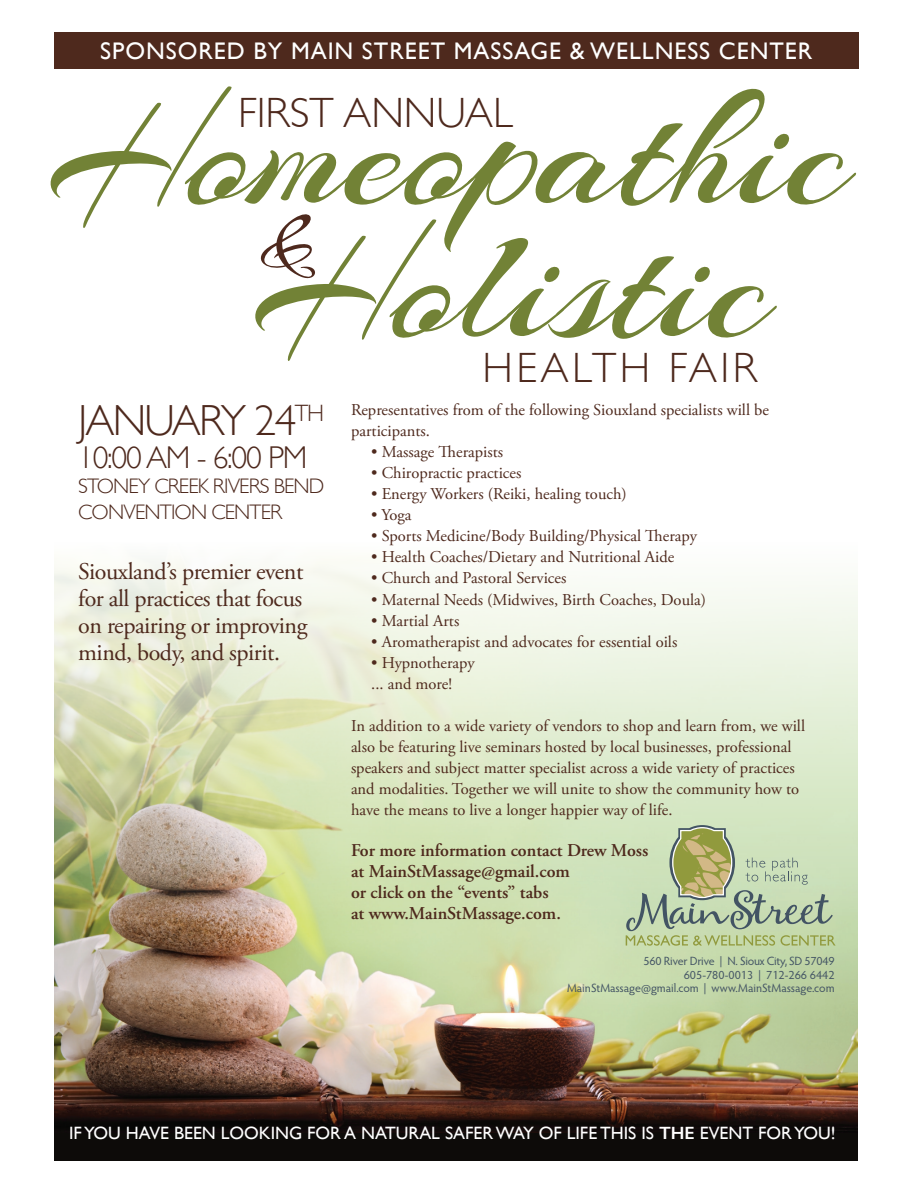
<style>
.page{position:relative;width:918px;height:1188px;background:#fff}
.page>*{position:absolute;margin:0;border:0;box-sizing:border-box;transform-origin:0 0}
.t1{font:175.65px/133.1px "Arizonia";color:#728236}
.t2{font:85.8px "Arizonia";color:#4e291d}
.t3{font:300 43.5px "Gill Sans";letter-spacing:-.04em;color:#4e291d}
.t4{font:300 42.3px "Gill Sans";color:#4e291d}
.t5{font:300 42.3px "Gill Sans";letter-spacing:.08em;color:#4e291d}
.t6{font:300 31.5px "Gill Sans";letter-spacing:-.04em;color:#4e291d}
.t7{font:24px/27px "Adobe Garamond Pro";letter-spacing:-.02em;color:#4e291d}
.t8{font:24px "Gill Sans";letter-spacing:.04em;color:#fff}
.t9{font:300 21px/25.5px "Gill Sans";letter-spacing:-.04em;color:#4e291d}
.t10{font:600 18px/21px "Adobe Garamond Pro";color:#4e291d}
.t11{font:17.85px "Gill Sans";color:#fff}
.t12{font:16.5px/21px "Adobe Garamond Pro";color:#4e291d}
.t13{font:12px/13.5px "Hypatia Sans Pro";color:#435464;text-align:right}
.s1{font-weight:600}
</style>
<div class="page">
<div style="left:54px;top:32px;width:805px;height:37px;background:#4e291d"></div>
<div style="left:54px;top:1131px;width:804px;height:30px;background:#0d0b09"></div>
<img style="left:54px;top:559px;width:804px;height:574px">
<svg style="left:626px;top:825px;width:210px;height:121px;background:#b9c9a1"></svg>
<h3 class="t8" style="left:100px;top:37px;width:714px">SPONSORED BY MAIN STREET MASSAGE &amp; WELLNESS CENTER</h3>
<h3 class="t4" style="left:238px;top:80px;width:276px">FIRST ANNUAL</h3>
<h1 class="t1" style="left:251px;top:87px;width:599px;text-indent:-205px">Homeopathic<br>Holistic</h1>
<h2 class="t2" style="left:261px;top:190px;width:56px">&amp;</h2>
<h3 class="t5" style="left:483px;top:335px;width:276px">HEALTH FAIR</h3>
<h3 class="t3" style="left:78px;top:386px;width:247px">JANUARY 24<sup>TH</sup></h3>
<h3 class="t6" style="left:78px;top:433px;width:231px">10:00 AM - 6:00 PM</h3>
<p class="t9" style="left:78px;top:473px;width:248px">STONEY CREEK RIVERS BEND<br>CONVENTION CENTER</p>
<h3 class="t7" style="left:78px;top:559px;width:231px">Siouxland’s premier event for all practices that focus on repairing or improving mind, body, and spirit.</h3>
<p class="t12" style="left:351px;top:400px;width:419px">Representatives from of the following Siouxland specialists will be participants.</p>
<p class="t12" style="left:371px;top:442px;width:133px">• Massage Therapists</p>
<p class="t12" style="left:371px;top:463px;width:152px">• Chiropractic practices</p>
<p class="t12" style="left:371px;top:484px;width:257px">• Energy Workers (Reiki, healing touch)</p>
<p class="t12" style="left:371px;top:505px;width:42px">• Yoga</p>
<p class="t12" style="left:371px;top:526px;width:327px">• Sports Medicine/Body Building/Physical Therapy</p>
<p class="t12" style="left:371px;top:547px;width:305px">• Health Coaches/Dietary and Nutritional Aide</p>
<p class="t12" style="left:371px;top:568px;width:197px">• Church and Pastoral Services</p>
<p class="t12" style="left:371px;top:589px;width:336px">• Maternal Needs (Midwives, Birth Coaches, Doula)</p>
<p class="t12" style="left:371px;top:610px;width:90px">• Martial Arts</p>
<p class="t12" style="left:371px;top:631px;width:308px">• Aromatherapist and advocates for essential oils</p>
<p class="t12" style="left:371px;top:652px;width:105px">• Hypnotherapy ... and more!</p>
<p class="t12" style="left:351px;top:715px;width:456px">In addition to a wide variety of vendors to shop and learn from, we will also be featuring live seminars hosted by local businesses, professional speakers and subject matter specialist across a wide variety of practices and modalities. Together we will unite to show the community how to have the means to live a longer happier way of life.</p>
<p class="t10" style="left:351px;top:840px;width:299px">For more information contact Drew Moss at MainStMassage@gmail.com<br>or click on the “events” tabs<br>at www.MainStMassage.com.</p>
<p class="t13" style="left:567px;top:954px;width:269px">560 River Drive | N. Sioux City, SD 57049<br>605-780-0013 | 712-266 6442<br>MainStMassage@gmail.com | www.MainStMassage.com</p>
<p class="t11" style="left:69px;top:1123px;width:768px">IF YOU HAVE BEEN LOOKING FOR A NATURAL SAFER WAY OF LIFE THIS IS <span class="s1">THE</span> EVENT FOR YOU!</p>
</div>
